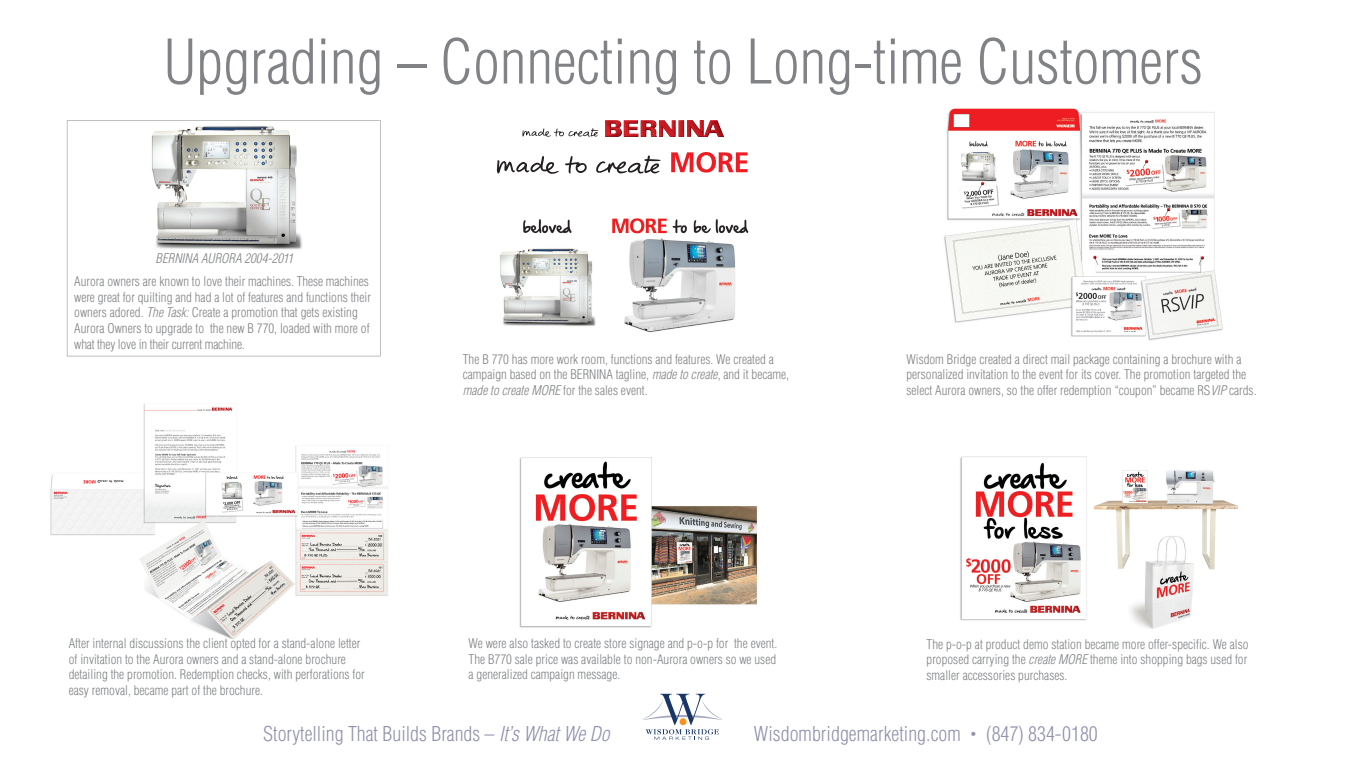
<style>
.page{position:relative;width:1366px;height:768px;background:#fff}
.page>*{position:absolute;margin:0;border:0;box-sizing:border-box;transform-origin:0 0}
.t1{font:300 condensed 60px "Helvetica LT Pro";color:#808285}
.t2{font:300 condensed 20px "Helvetica LT Pro";color:#9192ae}
.t3{font:300 condensed 13px/15.6px "Helvetica LT Pro";color:#808285}
.t4{font:italic 300 condensed 13px "Helvetica LT Pro";color:#808285}
.s1{font-style:italic}
.s2{font-size:11px}
</style>
<div class="page">
<img style="left:960px;top:456px;width:279px;height:173px">
<img style="left:519px;top:457px;width:238px;height:171px">
<img style="left:944px;top:108px;width:279px;height:233px">
<svg style="left:642px;top:694px;width:81px;height:46px"></svg>
<svg style="left:67px;top:120px;width:314px;height:236px"></svg>
<img style="left:605px;top:120px;width:118px;height:17px">
<svg style="left:522px;top:128px;width:76px;height:9px"></svg>
<svg style="left:497px;top:156px;width:62px;height:18px"></svg>
<svg style="left:565px;top:156px;width:22px;height:18px"></svg>
<svg style="left:596px;top:155px;width:65px;height:19px"></svg>
<svg style="left:671px;top:152px;width:77px;height:21px"></svg>
<img style="left:500px;top:218px;width:249px;height:115px">
<img style="left:50px;top:403px;width:338px;height:237px">
<p class="t1" style="left:163px;top:24px;width:1041px">Upgrading – Connecting to Long-time Customers</p>
<p class="t4" style="left:156px;top:250px;width:139px">BERNINA AURORA 2004-2011</p>
<p class="t3" style="left:74px;top:274px;width:298px">Aurora owners are known to love their machines. These machines were great for quilting and had a lot of features and functions their owners adored. <span class="s1">The Task:</span> Create a promotion that gets existing Aurora Owners to upgrade to the new B 770, loaded with more of what they love in their current machine.</p>
<p class="t3" style="left:463px;top:351px;width:328px">The B 770 has more work room, functions and features. We created a campaign based on the BERNINA tagline, <span class="s1">made to create</span>, and it became, <span class="s1">made to create MORE</span> for the sales event.</p>
<p class="t3" style="left:906px;top:351px;width:352px">Wisdom Bridge created a direct mail package containing a brochure with a personalized invitation to the event for its cover. The promotion targeted the select Aurora owners, so the offer redemption “coupon” became RS<span class="s1">VIP</span> cards.</p>
<p class="t3" style="left:69px;top:636px;width:297px">After internal discussions the client opted for a stand-alone letter of invitation to the Aurora owners and a stand-alone brochure detailing the promotion. Redemption checks, with perforations for easy removal, became part of the brochure.</p>
<p class="t3" style="left:469px;top:636px;width:310px;text-align:justify">We were also tasked to create store signage and p-o-p for the event.<br>The B770 sale price was available to non-Aurora owners so we used a generalized campaign message.</p>
<p class="t3" style="left:927px;top:636px;width:323px;text-align:justify">The p-o-p at product demo station became more offer-specific. We also proposed carrying the <span class="s1">create MORE</span> theme into shopping bags used for smaller accessories purchases.</p>
<p class="t2" style="left:263px;top:721px;width:348px">Storytelling That Builds Brands – <span class="s1">It’s What We Do</span></p>
<p class="t2" style="left:754px;top:721px;width:345px">Wisdombridgemarketing.com <span class="s2">•</span> (847) 834-0180</p>
</div>
